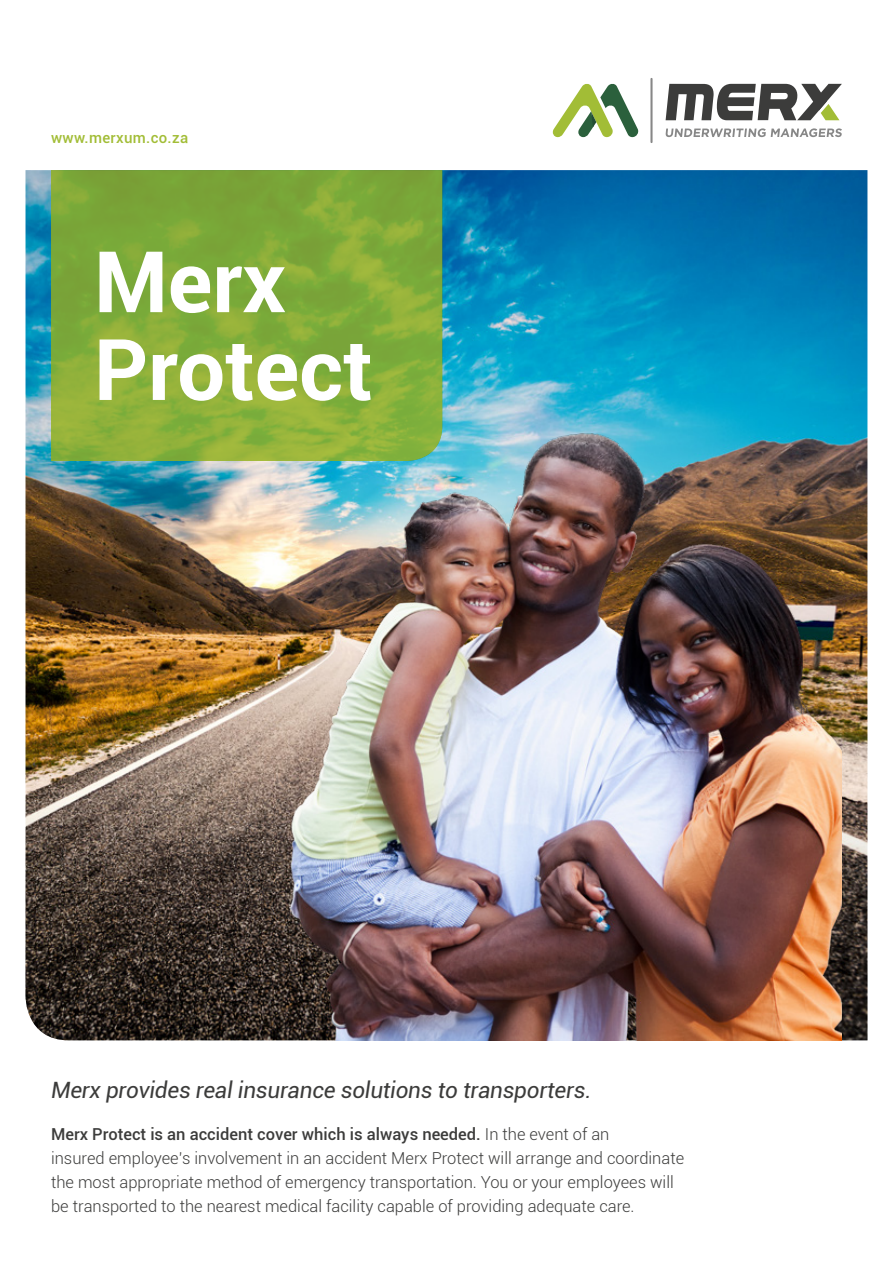
<style>
.page{position:relative;width:893px;height:1263px;background:#fff}
.page>*{position:absolute;margin:0;border:0;box-sizing:border-box;transform-origin:0 0}
.t1{font:700 85.05px/87.8px "Roboto";color:#fff}
.t2{font:italic 22.5px "Roboto";letter-spacing:-.01em;color:#3c3c3b}
.t3{font:300 16.5px/24px "Roboto";color:#3c3c3b}
.t4{font:500 15px "Roboto";letter-spacing:.02em;color:#a2bd36}
.s1{font-weight:500}
</style>
<div class="page">
<img style="left:26px;top:170px;width:841px;height:611px">
<svg style="left:26px;top:781px;width:841px;height:259px;background:#4f433b"></svg>
<img style="left:263px;top:418px;width:579px;height:622px">
<svg style="left:552px;top:84px;width:87px;height:53px"></svg>
<svg style="left:665px;top:128px;width:177px;height:9px"></svg>
<svg style="left:666px;top:84px;width:176px;height:36px"></svg>
<hr style="left:650px;top:78px;width:3px;height:65px;background:#878787">
<svg style="left:51px;top:170px;width:391px;height:291px;background:#84ac3a"></svg>
<p class="t4" style="left:51px;top:127px;width:139px">www.merxum.co.za</p>
<h1 class="t1" style="left:94px;top:235px;width:280px">Merx<br>Protect</h1>
<h2 class="t2" style="left:51px;top:1074px;width:542px">Merx provides real insurance solutions to transporters.</h2>
<p class="t3" style="left:51px;top:1121px;width:635px"><span class="s1">Merx Protect is an accident cover which is always needed.</span> In the event of an<br>insured employee’s involvement in an accident Merx Protect will arrange and coordinate the most appropriate method of emergency transportation. You or your employees will be transported to the nearest medical facility capable of providing adequate care.</p>
</div>
